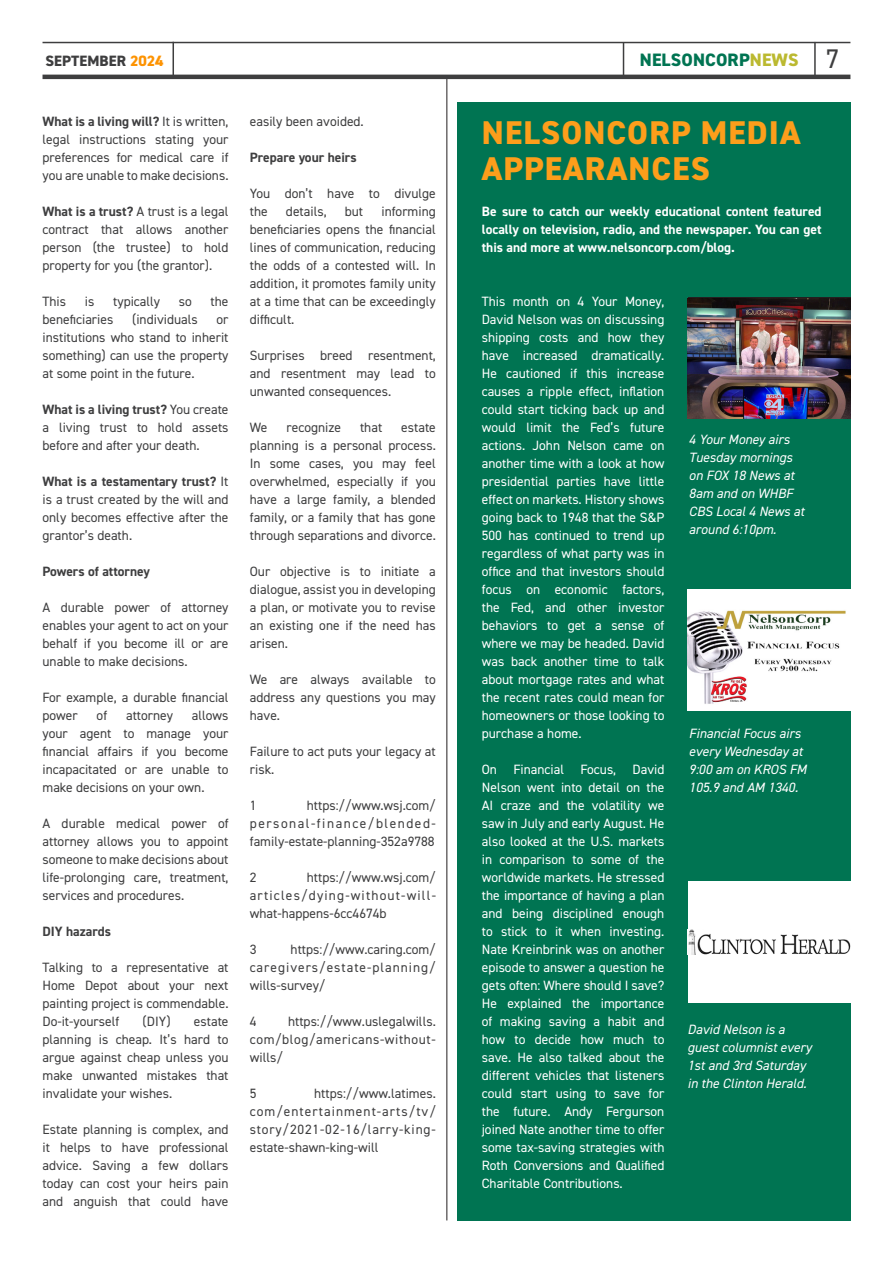
<style>
.page{position:relative;width:893px;height:1263px;background:#fff}
.page>*{position:absolute;margin:0;border:0;box-sizing:border-box;transform-origin:0 0}
._22pt_TITLE{font:800 33px/36px "DIN2014";letter-spacing:.035em;color:#fd9e1b}
.t1{font:800 18px "DIN2014";letter-spacing:.01em;color:#007452}
.t2{font:800 15px "DIN2014";letter-spacing:.01em;color:#3e3e3f}
.Body_intro{font:13.5px/18px "DIN2014";color:#3e3e3f;text-align:justify}
.Body_intro-2{font:13.5px/18px "DIN2014";color:#fff;text-align:justify}
.Italic_body{font:italic 13.5px/18px "DIN2014";color:#fff}
.Body_intro-3{font:700 13.5px/18px "DIN2014";color:#fff;text-align:justify}
.Body_intro-4{font:700 13.5px "DIN2014";color:#3e3e3f}
.s1{color:#fd9302}
.s2{color:#bbb930}
.s3{font-weight:400;font-size:27px;color:#3e3e3f}
.s4{font-weight:700}
</style>
<div class="page">
<div style="left:457px;top:102px;width:393px;height:1118px;background:#007452"></div>
<img style="left:688px;top:298px;width:162px;height:121px">
<img style="left:688px;top:590px;width:162px;height:121px">
<div style="left:688px;top:881px;width:162px;height:122px;background:#fff"></div>
<img style="left:688px;top:930px;width:162px;height:24px">
<hr style="left:43px;top:42px;width:807px;height:1px;background:#3e3e3f">
<hr style="left:623px;top:42px;width:1px;height:34px;background:#3e3e3f">
<hr style="left:814px;top:42px;width:2px;height:35px;background:#3e3e3f">
<hr style="left:172px;top:42px;width:2px;height:33px;background:#3e3e3f">
<hr style="left:446px;top:77px;width:1px;height:1143px;background:#231f20">
<hr style="left:43px;top:75px;width:807px;height:4px;background:#3e3e3f">
<p class="t2" style="left:45px;top:50px;width:120px">SEPTEMBER <span class="s1">2024</span></p>
<h2 class="t1" style="left:640px;top:48px;width:201px">NELSONCORP<span class="s2">NEWS</span> <span class="s3">7</span></h2>
<p class="Body_intro" style="left:43px;top:112px;width:188px"><span class="s4">What is a living will?</span> It is written, legal instructions stating your preferences for medical care if you are unable to make decisions.</p>
<p class="Body_intro" style="left:43px;top:202px;width:188px"><span class="s4">What is a trust?</span> A trust is a legal contract that allows another person (the trustee) to hold property for you (the grantor).</p>
<p class="Body_intro" style="left:43px;top:292px;width:25px">This</p>
<p class="Body_intro" style="left:85px;top:292px;width:11px">is</p>
<p class="Body_intro" style="left:113px;top:292px;width:48px">typically</p>
<p class="Body_intro" style="left:179px;top:292px;width:14px">so</p>
<p class="Body_intro" style="left:211px;top:292px;width:19px">the</p>
<p class="Body_intro" style="left:43px;top:310px;width:72px">beneficiaries</p>
<p class="Body_intro" style="left:132px;top:310px;width:67px">(individuals</p>
<p class="Body_intro" style="left:43px;top:310px;width:188px;text-indent:174px">or institutions who stand to inherit something) can use the property at some point in the future.</p>
<p class="Body_intro" style="left:43px;top:400px;width:188px"><span class="s4">What is a living trust?</span> You create a living trust to hold assets before and after your death.</p>
<p class="Body_intro" style="left:43px;top:472px;width:188px"><span class="s4">What is a testamentary trust?</span> It is a trust created by the will and only becomes effective after the grantor’s death.</p>
<p class="Body_intro-4" style="left:43px;top:562px;width:109px">Powers of attorney</p>
<p class="Body_intro" style="left:43px;top:598px;width:188px">A durable power of attorney enables your agent to act on your behalf if you become ill or are unable to make decisions.</p>
<p class="Body_intro" style="left:43px;top:688px;width:188px">For example, a durable financial power</p>
<p class="Body_intro" style="left:43px;top:706px;width:188px;text-indent:149px">allows your agent to manage your financial affairs if you become incapacitated or are unable to make decisions on your own.</p>
<p class="Body_intro" style="left:43px;top:814px;width:188px">A durable medical power of attorney allows you to appoint someone to make decisions about life-prolonging care, treatment, services and procedures.</p>
<p class="Body_intro-4" style="left:43px;top:922px;width:70px">DIY hazards</p>
<p class="Body_intro" style="left:43px;top:958px;width:188px">Talking to a representative at Home Depot about your next painting project is commendable.<br>Do-it-yourself</p>
<p class="Body_intro" style="left:97px;top:706px;width:12px">of</p>
<p class="Body_intro" style="left:126px;top:706px;width:48px">attorney</p>
<p class="Body_intro" style="left:143px;top:1012px;width:29px">(DIY)</p>
<p class="Body_intro" style="left:43px;top:1012px;width:188px;text-indent:151px">estate planning is cheap. It’s hard to argue against cheap unless you make unwanted mistakes that invalidate your wishes.</p>
<p class="Body_intro" style="left:43px;top:1120px;width:188px">Estate planning is complex, and it helps to have professional advice. Saving a few dollars today can cost your heirs pain and anguish that could have</p>
<p class="Body_intro" style="left:250px;top:112px;width:116px">easily been avoided.</p>
<p class="Body_intro-4" style="left:250px;top:148px;width:108px">Prepare your heirs</p>
<p class="Body_intro" style="left:250px;top:184px;width:188px">You don’t have to divulge the</p>
<p class="Body_intro" style="left:250px;top:202px;width:188px;text-indent:132px">informing beneficiaries opens the financial lines of communication, reducing the odds of a contested will. In addition, it promotes family unity at a time that can be exceedingly difficult.</p>
<p class="Body_intro" style="left:250px;top:346px;width:188px">Surprises breed resentment, and resentment may lead to unwanted consequences.</p>
<p class="Body_intro" style="left:250px;top:418px;width:19px">We</p>
<p class="Body_intro" style="left:286px;top:418px;width:56px">recognize</p>
<p class="Body_intro" style="left:360px;top:418px;width:24px">that</p>
<p class="Body_intro" style="left:286px;top:202px;width:42px">details,</p>
<p class="Body_intro" style="left:345px;top:202px;width:20px">but</p>
<p class="Body_intro" style="left:250px;top:418px;width:188px;text-indent:151px">estate planning is a personal process.<br>In some cases, you may feel overwhelmed, especially if you have a large family, a blended family, or a family that has gone through separations and divorce.</p>
<p class="Body_intro" style="left:250px;top:562px;width:188px">Our objective is to initiate a dialogue, assist you in developing a plan, or motivate you to revise an existing one if the need has arisen.</p>
<p class="Body_intro" style="left:250px;top:670px;width:188px">We are always available to address any questions you may have.</p>
<p class="Body_intro" style="left:250px;top:742px;width:188px">Failure to act puts your legacy at risk.</p>
<p class="Body_intro" style="left:250px;top:796px;width:8px">1</p>
<p class="Body_intro" style="left:250px;top:796px;width:188px;text-indent:57px">https://www.wsj.com/ personal-finance/blended&shy;family-estate-planning-352a9788</p>
<p class="Body_intro" style="left:250px;top:868px;width:8px">2</p>
<p class="Body_intro" style="left:250px;top:868px;width:188px;text-indent:57px">https://www.wsj.com/ articles/dying-without-will&shy;what-happens-6cc4674b</p>
<p class="Body_intro" style="left:250px;top:940px;width:8px">3</p>
<p class="Body_intro" style="left:250px;top:940px;width:188px;text-indent:41px">https://www.caring.com/ caregivers/estate-planning/ wills-survey/</p>
<p class="Body_intro" style="left:250px;top:1012px;width:8px">4</p>
<p class="Body_intro" style="left:250px;top:1012px;width:188px;text-indent:38px">https://www.uslegalwills. com/blog/americans-without&shy;wills/</p>
<p class="Body_intro" style="left:250px;top:1084px;width:8px">5</p>
<p class="Body_intro" style="left:250px;top:1084px;width:188px;text-indent:64px">https://www.latimes. com/entertainment-arts/tv/ story/2021-02-16/larry-king&shy;estate-shawn-king-will</p>
<p class="_22pt_TITLE" style="left:482px;top:114px;width:320px">NELSONCORP MEDIA<br>APPEARANCES</p>
<p class="Body_intro-3" style="left:482px;top:202px;width:341px">Be sure to catch our weekly educational content featured locally on television, radio, and the newspaper. You can get this and more at www.nelsoncorp.com/blog.</p>
<p class="Body_intro-2" style="left:482px;top:292px;width:184px">This month on 4 Your Money, David Nelson was on discussing shipping costs and how they have increased dramatically.<br>He cautioned if this increase causes a ripple effect, inflation could start ticking back up and would limit the Fed’s future actions. John Nelson came on another time with a look at how presidential parties have little effect on markets. History shows going back to 1948 that the S&amp;P 500 has continued to trend up regardless of what party was in office and that investors should focus on economic factors, the Fed, and other investor behaviors to get a sense of where we may be headed. David was back another time to talk about mortgage rates and what the recent rates could mean for homeowners or those looking to purchase a home.</p>
<p class="Body_intro-2" style="left:482px;top:760px;width:184px">On Financial Focus, David Nelson went into detail on the AI craze and the volatility we saw in July and early August. He also looked at the U.S. markets in comparison to some of the worldwide markets. He stressed the importance of having a plan and being disciplined enough to stick to it when investing.<br>Nate Kreinbrink was on another episode to answer a question he gets often: Where should I save?<br>He explained the importance of making saving a habit and how to decide how much to save. He also talked about the different vehicles that listeners could start using to save for the future. Andy Fergurson joined Nate another time to offer some tax-saving strategies with Roth Conversions and Qualified Charitable Contributions.</p>
<p class="Italic_body" style="left:689px;top:430px;width:117px">4 Your Money airs<br>Tuesday mornings on FOX 18 News at<br>8am and on WHBF<br>CBS Local 4 News at around 6:10pm.</p>
<p class="Italic_body" style="left:689px;top:724px;width:119px">Financial Focus airs every Wednesday at<br>9:00 am on KROS FM<br>105.9 and AM 1340.</p>
<p class="Italic_body" style="left:688px;top:1019px;width:126px">David Nelson is a guest columnist every<br>1st and 3rd Saturday in the Clinton Herald.</p>
</div>
